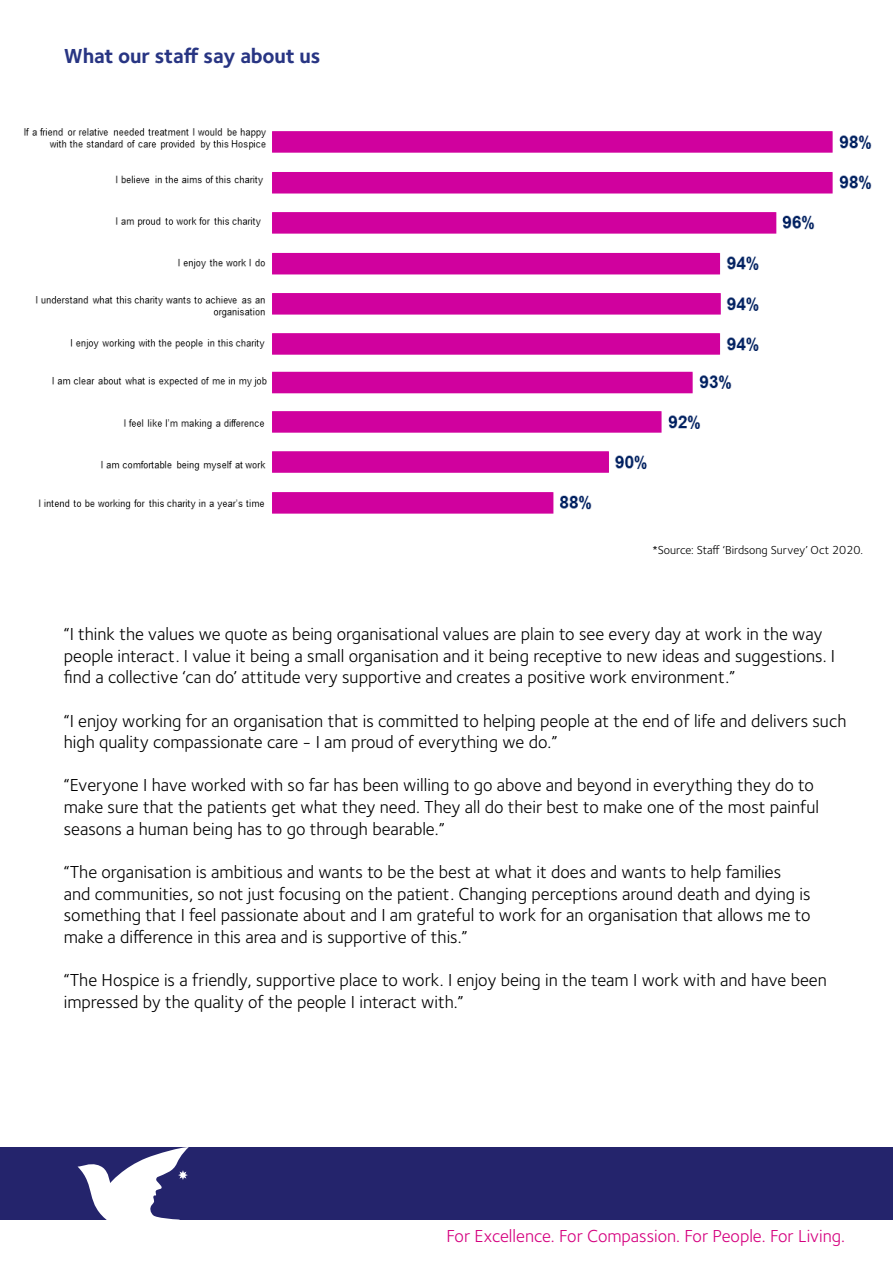
<style>
.page{position:relative;width:893px;height:1263px;background:#fff}
.page>*{position:absolute;margin:0;border:0;box-sizing:border-box;transform-origin:0 0}
.t1{font:700 21px "Foundry Sterling";letter-spacing:-.01em;color:#283583}
.t2{font:18px/21.6px "Foundry Sterling";color:#000}
.t3{font:18px "Foundry Sterling";color:#d5007f}
.t4{font:12px "Foundry Sterling";color:#000}
</style>
<div class="page">
<div style="left:0;top:1147px;width:893px;height:72px;background:#24246c"></div>
<svg style="left:78px;top:1147px;width:111px;height:73px"></svg>
<img style="left:24px;top:128px;width:848px;height:386px">
<p class="t1" style="left:64px;top:43px;width:258px">What our staff say about us</p>
<p class="t4" style="left:652px;top:543px;width:212px">*Source: Staff ‘Birdsong Survey’ Oct 2020.</p>
<p class="t2" style="left:64px;top:624px;width:773px">“I think the values we quote as being organisational values are plain to see every day at work in the way people interact. I value it being a small organisation and it being receptive to new ideas and suggestions. I find a collective ‘can do’ attitude very supportive and creates a positive work environment.”</p>
<p class="t2" style="left:64px;top:710px;width:784px">“I enjoy working for an organisation that is committed to helping people at the end of life and delivers such high quality compassionate care - I am proud of everything we do.”</p>
<p class="t2" style="left:64px;top:775px;width:757px">“Everyone I have worked with so far has been willing to go above and beyond in everything they do to make sure that the patients get what they need. They all do their best to make one of the most painful seasons a human being has to go through bearable.”</p>
<p class="t2" style="left:64px;top:861px;width:748px">“The organisation is ambitious and wants to be the best at what it does and wants to help families and communities, so not just focusing on the patient. Changing perceptions around death and dying is something that I feel passionate about and I am grateful to work for an organisation that allows me to make a difference in this area and is supportive of this.”</p>
<p class="t2" style="left:64px;top:969px;width:765px">“The Hospice is a friendly, supportive place to work. I enjoy being in the team I work with and have been impressed by the quality of the people I interact with.”</p>
<p class="t3" style="left:446px;top:1226px;width:400px">For Excellence. For Compassion. For People. For Living.</p>
</div>
